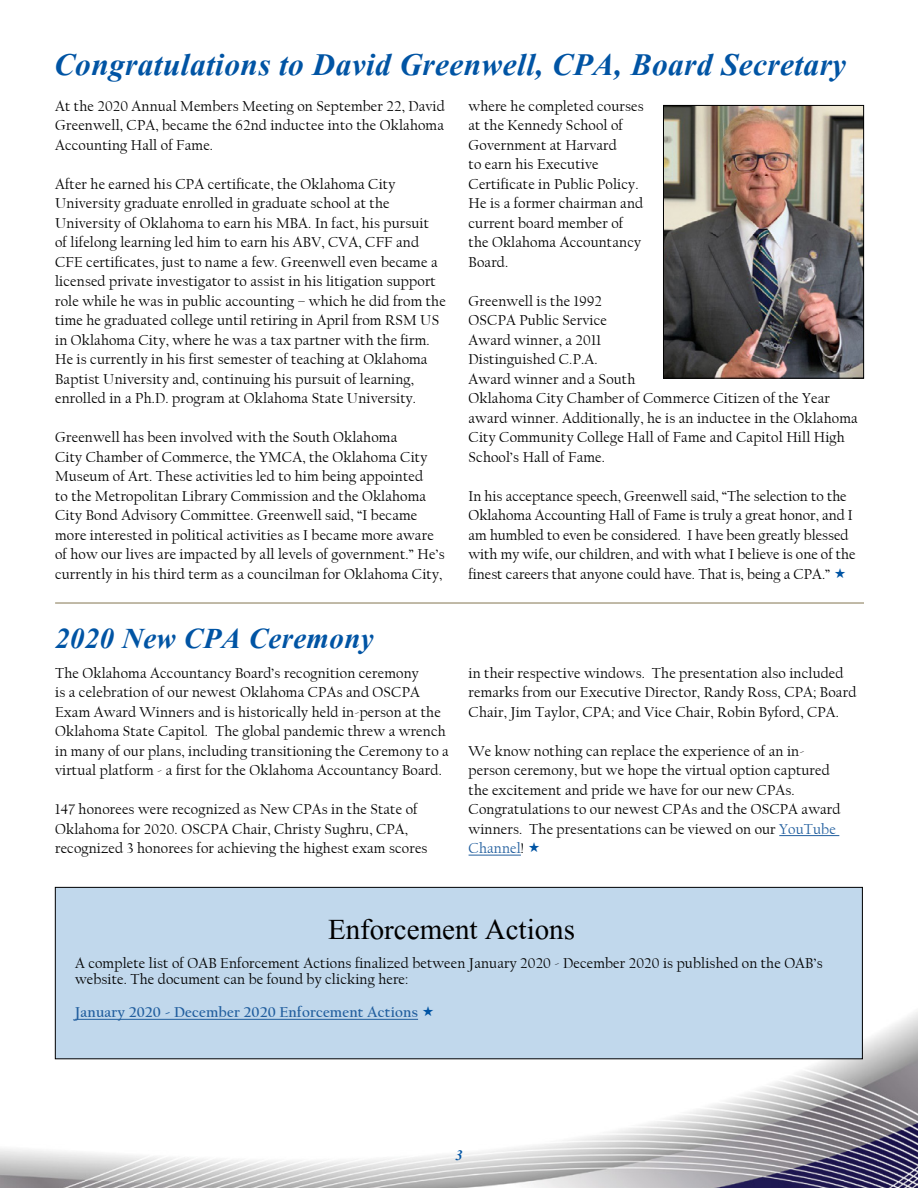
<style>
.page{position:relative;width:918px;height:1188px;background:#fff}
.page>*{position:absolute;margin:0;border:0;box-sizing:border-box;transform-origin:0 0}
.t1{font:italic 700 39px "Aparajita";letter-spacing:.01em;color:#0054a4}
.t2{font:36px "Aparajita";color:#000}
.t3{font:italic 700 36px "Aparajita";letter-spacing:.01em;color:#0054a4}
.t4{font:italic 700 18px "Aparajita";color:#0054a4}
.t5{font:15px/19.5px "Californian FB";letter-spacing:.01em;color:#000}
.t6{font:700 15px "Californian FB";letter-spacing:.01em;color:#215e9e}
.s1{color:#215e9e}
</style>
<div class="page">
<img style="left:0;top:960px;width:918px;height:228px">
<hr style="left:55px;top:603px;width:809px;height:1px;background:#837550">
<img style="left:665px;top:107px;width:197px;height:270px">
<div style="left:663px;top:105px;width:201px;height:274px;border:1px solid #000"></div>
<div style="left:55px;top:887px;width:807px;height:172px;background:#c1d8ec"></div>
<div style="left:55px;top:887px;width:808px;height:172px;border:1px solid #000"></div>
<hr style="left:75px;top:1019px;width:343px;height:1px;background:#215e9e">
<hr style="left:779px;top:835px;width:60px;height:1px;background:#215e9e">
<hr style="left:469px;top:855px;width:52px;height:1px;background:#215e9e">
<h1 class="t1" style="left:54px;top:47px;width:794px">Congratulations to David Greenwell, CPA, Board Secretary</h1>
<p class="t5" style="left:55px;top:97px;width:391px;text-align:justify">At the 2020 Annual Members Meeting on September 22, David Greenwell, CPA, became the 62nd inductee into the Oklahoma Accounting Hall of Fame.</p>
<p class="t5" style="left:55px;top:175px;width:392px">After he earned his CPA certificate, the Oklahoma City University graduate enrolled in graduate school at the University of Oklahoma to earn his MBA. In fact, his pursuit<br>of lifelong learning led him to earn his ABV, CVA, CFF and CFE certificates, just to name a few. Greenwell even became a licensed private investigator to assist in his litigation support role while he was in public accounting – which he did from the time he graduated college until retiring in April from RSM US in Oklahoma City, where he was a tax partner with the firm.<br>He is currently in his first semester of teaching at Oklahoma Baptist University and, continuing his pursuit of learning, enrolled in a Ph.D. program at Oklahoma State University.</p>
<p class="t5" style="left:55px;top:428px;width:391px">Greenwell has been involved with the South Oklahoma<br>City Chamber of Commerce, the YMCA, the Oklahoma City Museum of Art. These activities led to him being appointed<br>to the Metropolitan Library Commission and the Oklahoma City Bond Advisory Committee. Greenwell said, “I became more interested in political activities as I became more aware of how our lives are impacted by all levels of government.” He’s currently in his third term as a councilman for Oklahoma City,</p>
<h2 class="t3" style="left:55px;top:622px;width:320px">2020 New CPA Ceremony</h2>
<p class="t5" style="left:55px;top:663px;width:395px">The Oklahoma Accountancy Board’s recognition ceremony<br>is a celebration of our newest Oklahoma CPAs and OSCPA Exam Award Winners and is historically held in-person at the Oklahoma State Capitol. The global pandemic threw a wrench in many of our plans, including transitioning the Ceremony to a virtual platform - a first for the Oklahoma Accountancy Board.</p>
<p class="t5" style="left:55px;top:800px;width:374px">147 honorees were recognized as New CPAs in the State of<br>Oklahoma for 2020. OSCPA Chair, Christy Sughru, CPA, recognized 3 honorees for achieving the highest exam scores</p>
<p class="t5" style="left:469px;top:97px;width:177px">where he completed courses at the Kennedy School of<br>Government at Harvard<br>to earn his Executive<br>Certificate in Public Policy.<br>He is a former chairman and current board member of the Oklahoma Accountancy<br>Board.</p>
<p class="t5" style="left:469px;top:292px;width:391px">Greenwell is the 1992<br>OSCPA Public Service<br>Award winner, a 2011<br>Distinguished C.P.A.<br>Award winner and a South<br>Oklahoma City Chamber of Commerce Citizen of the Year award winner. Additionally, he is an inductee in the Oklahoma City Community College Hall of Fame and Capitol Hill High School’s Hall of Fame.</p>
<p class="t5" style="left:469px;top:487px;width:388px">In his acceptance speech, Greenwell said, “The selection to the Oklahoma Accounting Hall of Fame is truly a great honor, and I am humbled to even be considered. I have been greatly blessed with my wife, our children, and with what I believe is one of the finest careers that anyone could have. That is, being a CPA.”</p>
<p class="t5" style="left:469px;top:663px;width:389px">in their respective windows. The presentation also included remarks from our Executive Director, Randy Ross, CPA; Board<br>Chair, Jim Taylor, CPA; and Vice Chair, Robin Byford, CPA.</p>
<p class="t5" style="left:469px;top:741px;width:374px">We know nothing can replace the experience of an in&shy;person ceremony, but we hope the virtual option captured the excitement and pride we have for our new CPAs.<br>Congratulations to our newest CPAs and the OSCPA award winners. The presentations can be viewed on our <span class="s1">YouTube Channel</span>!</p>
<h2 class="t2" style="left:328px;top:912px;width:248px">Enforcement Actions</h2>
<p class="t5" style="left:75px;top:955px;width:749px;line-height:16.5px">A complete list of OAB Enforcement Actions finalized between January 2020 - December 2020 is published on the OAB’s website. The document can be found by clicking here:</p>
<p class="t6" style="left:75px;top:1004px;width:344px">January 2020 - December 2020 Enforcement Actions</p>
<p class="t4" style="left:455px;top:1147px;width:9px">3</p>
</div>
